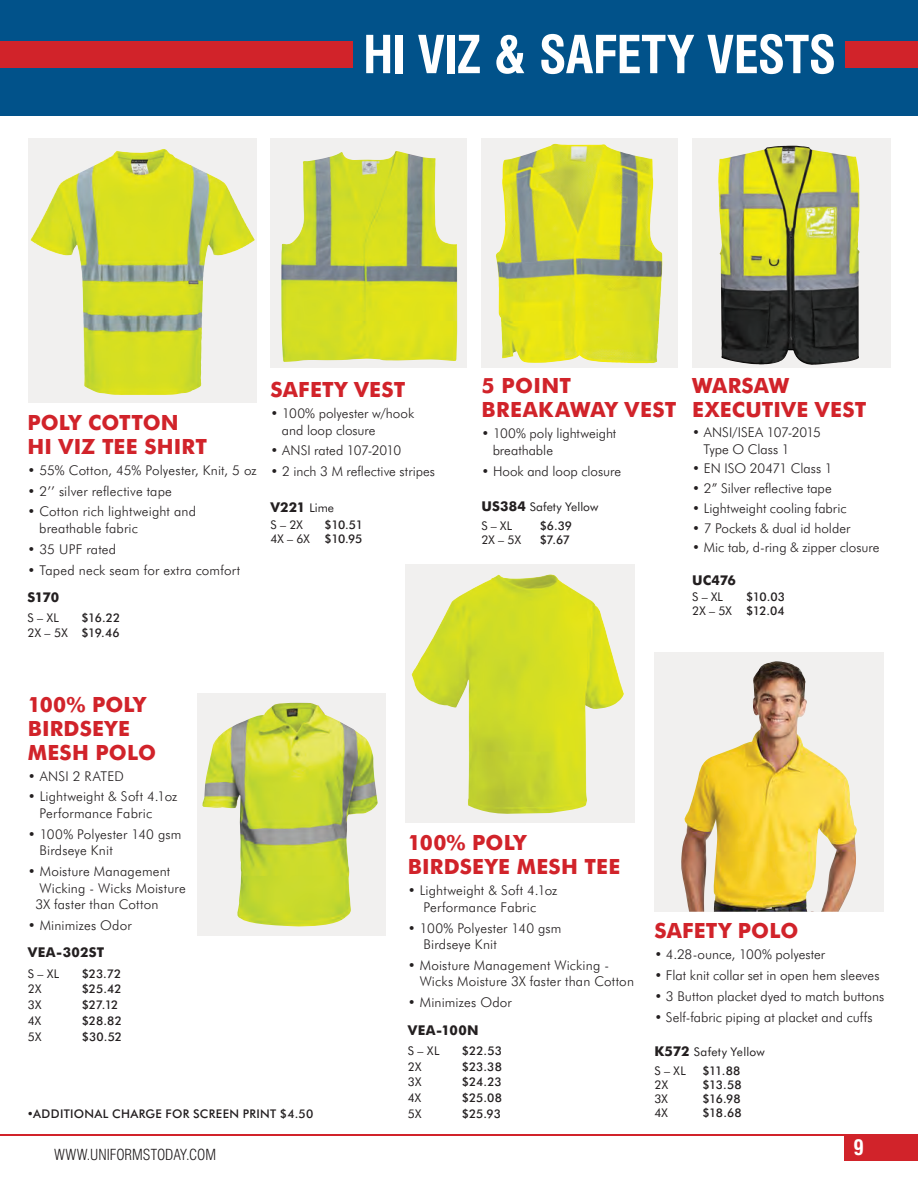
<style>
.page{position:relative;width:918px;height:1188px;background:#fff}
.page>*{position:absolute;margin:0;border:0;box-sizing:border-box;transform-origin:0 0}
.DESCRIPTION_JB{font:700 condensed 51px "Swiss 721 BT";letter-spacing:-.02em;color:#fff}
.Product_Name_Blue{font:700 21px/24px "Futura BT";letter-spacing:.01em;color:#d1232a}
.t1{font:700 condensed 21px "Swiss 721 BT";color:#fff}
.t2{font:300 condensed 15px "Swiss 721 BT";color:#231f20}
.Product_Name_Blue-2{font:300 13.5px/16.5px "Futura BT";letter-spacing:.01em;color:#231f20}
.Product_Details{font:300 13.5px/16.5px "Futura BT";color:#231f20}
.product_subhead{font:700 13.5px "Futura BT";letter-spacing:.01em;color:#231f20}
.product_subhead-2{font:500 12px/14.2px "Futura BT";letter-spacing:.015em;color:#231f20;text-align:right}
.product_subhead-3{font:12px "Futura BT";letter-spacing:.015em;color:#231f20}
.Sizes{font:500 12px "Futura BT";letter-spacing:-.03em;color:#231f20}
.Sizes-2{font:12px "Futura BT";letter-spacing:.015em;color:#231f20}
.s1{font-weight:400}
.s2{font-weight:400;font-size:12px}
.s3{font-weight:700;font-size:13.5px}
</style>
<div class="page">
<div style="left:845px;top:1135px;width:73px;height:26px;background:#d1232a"></div>
<hr style="left:0;top:1135px;width:350px;height:1px;background:#d1232a">
<hr style="left:55px;top:1135px;width:863px;height:1px;background:#d1232a">
<div style="left:0;top:0;width:918px;height:116px;background:#01528a"></div>
<div style="left:271px;top:138px;width:196px;height:230px;background:#f1f0ef"></div>
<img style="left:281px;top:151px;width:176px;height:211px">
<div style="left:481px;top:138px;width:197px;height:230px;background:#f1f0ef"></div>
<img style="left:496px;top:144px;width:167px;height:219px">
<div style="left:692px;top:138px;width:199px;height:230px;background:#f1f0ef"></div>
<img style="left:718px;top:146px;width:142px;height:219px">
<svg style="left:28px;top:138px;width:229px;height:265px;fill:#f1f0ef"></svg>
<img style="left:30px;top:149px;width:171px;height:246px">
<div style="left:845px;top:41px;width:73px;height:26px;background:#d1232a"></div>
<div style="left:0;top:41px;width:352px;height:26px;background:#d1232a"></div>
<div style="left:405px;top:565px;width:229px;height:258px;background:#f1f0ef"></div>
<img style="left:412px;top:574px;width:212px;height:240px">
<div style="left:654px;top:652px;width:230px;height:260px;background:#f1f0ef"></div>
<img style="left:681px;top:661px;width:176px;height:251px">
<div style="left:197px;top:693px;width:188px;height:243px;background:#f1f0ef"></div>
<img style="left:202px;top:703px;width:176px;height:224px">
<p class="DESCRIPTION_JB" style="left:363px;top:24px;width:475px">HI VIZ &amp; SAFETY VESTS</p>
<p class="Product_Name_Blue" style="left:27px;top:410px;width:181px">POLY COTTON<br>HI VIZ TEE SHIRT</p>
<p class="Product_Name_Blue-2" style="left:27px;top:462px;width:231px">• 55% Cotton, 45% Polyester, Knit, 5 oz</p>
<p class="Product_Name_Blue-2" style="left:27px;top:482px;width:146px">• 2’’ silver reflective tape</p>
<p class="Product_Name_Blue-2" style="left:39px;top:503px;width:158px;text-indent:-12px">• Cotton rich lightweight and breathable fabric</p>
<p class="Product_Name_Blue-2" style="left:27px;top:541px;width:90px">• 35 UPF rated</p>
<p class="Product_Name_Blue-2" style="left:27px;top:561px;width:214px">• Taped neck seam for extra comfort</p>
<p class="product_subhead" style="left:27px;top:589px;width:33px">S170</p>
<p class="product_subhead-3" style="left:27px;top:611px;width:33px">S – XL</p>
<p class="product_subhead-2" style="left:27px;top:611px;width:95px">$16.22<br><span class="s1">2X – 5X</span> $19.46</p>
<p class="Product_Name_Blue" style="left:271px;top:378px;width:136px">SAFETY VEST</p>
<p class="Product_Details" style="left:282px;top:405px;width:134px;text-indent:-11px">• 100% polyester w/hook and loop closure</p>
<p class="Product_Details" style="left:271px;top:442px;width:132px">• ANSI rated 107-2010</p>
<p class="Product_Details" style="left:271px;top:463px;width:166px">• 2 inch 3 M reflective stripes</p>
<p class="product_subhead" style="left:271px;top:499px;width:65px">V221 <span class="s2">Lime</span></p>
<p class="product_subhead-3" style="left:271px;top:517px;width:34px">S – 2X</p>
<p class="product_subhead-2" style="left:271px;top:517px;width:94px">$10.51<br><span class="s1">4X – 6X</span> $10.95</p>
<p class="Product_Name_Blue" style="left:481px;top:374px;width:197px">5 POINT<br>BREAKAWAY VEST</p>
<p class="Product_Name_Blue-2" style="left:493px;top:425px;width:125px;text-indent:-11px">• 100% poly lightweight breathable</p>
<p class="Product_Name_Blue-2" style="left:481px;top:462px;width:141px">• Hook and loop closure</p>
<p class="product_subhead-3" style="left:481px;top:500px;width:118px"><span class="s3">US384</span> Safety Yellow</p>
<p class="Sizes-2" style="left:481px;top:518px;width:32px">S – XL</p>
<p class="Sizes" style="left:540px;top:518px;width:34px">$6.39</p>
<p class="Sizes-2" style="left:481px;top:533px;width:41px">2X – 5X</p>
<p class="Sizes" style="left:540px;top:533px;width:32px">$7.67</p>
<p class="Product_Name_Blue" style="left:692px;top:374px;width:176px">WARSAW<br>EXECUTIVE VEST</p>
<p class="Product_Name_Blue-2" style="left:704px;top:424px;width:119px;text-indent:-11px">• ANSI/ISEA 107-2015<br>Type O Class 1</p>
<p class="Product_Name_Blue-2" style="left:692px;top:460px;width:142px">• EN ISO 20471 Class 1</p>
<p class="Product_Name_Blue-2" style="left:692px;top:480px;width:141px">• 2” Silver reflective tape</p>
<p class="Product_Name_Blue-2" style="left:692px;top:500px;width:156px">• Lightweight cooling fabric</p>
<p class="Product_Name_Blue-2" style="left:692px;top:519px;width:160px">• 7 Pockets &amp; dual id holder</p>
<p class="Product_Name_Blue-2" style="left:692px;top:539px;width:189px">• Mic tab, d-ring &amp; zipper closure</p>
<p class="product_subhead" style="left:692px;top:572px;width:45px">UC476</p>
<p class="product_subhead-3" style="left:692px;top:589px;width:32px">S – XL</p>
<p class="product_subhead-2" style="left:692px;top:589px;width:94px">$10.03<br><span class="s1">2X – 5X</span> $12.04</p>
<p class="Product_Name_Blue" style="left:28px;top:692px;width:130px">100% POLY<br>BIRDSEYE<br>MESH POLO</p>
<p class="Product_Name_Blue-2" style="left:28px;top:767px;width:98px">• ANSI 2 RATED</p>
<p class="Product_Name_Blue-2" style="left:40px;top:788px;width:139px;text-indent:-12px">• Lightweight &amp; Soft 4.1oz<br>Performance Fabric</p>
<p class="Product_Name_Blue-2" style="left:40px;top:826px;width:143px;text-indent:-12px">• 100% Polyester 140 gsm<br>Birdseye Knit</p>
<p class="Product_Name_Blue-2" style="left:36px;top:863px;width:152px;text-indent:-8px">• Moisture Management<br>Wicking - Wicks Moisture<br>3X faster than Cotton</p>
<p class="Product_Name_Blue-2" style="left:28px;top:917px;width:106px">• Minimizes Odor</p>
<p class="product_subhead" style="left:28px;top:944px;width:78px">VEA-302ST</p>
<p class="product_subhead-3" style="left:28px;top:966px;width:33px">S – XL</p>
<p class="product_subhead-2" style="left:82px;top:966px;width:41px">$23.72</p>
<p class="product_subhead-3" style="left:28px;top:982px;width:15px">2X</p>
<p class="product_subhead-2" style="left:82px;top:982px;width:42px">$25.42</p>
<p class="product_subhead-3" style="left:28px;top:998px;width:15px">3X</p>
<p class="product_subhead-2" style="left:82px;top:998px;width:38px">$27.12</p>
<p class="product_subhead-3" style="left:28px;top:1013px;width:15px">4X</p>
<p class="product_subhead-2" style="left:82px;top:1013px;width:42px">$28.82</p>
<p class="product_subhead-3" style="left:28px;top:1029px;width:15px">5X</p>
<p class="product_subhead-2" style="left:82px;top:1029px;width:42px">$30.52</p>
<p class="product_subhead-2" style="left:27px;top:1107px;width:288px">•ADDITIONAL CHARGE FOR SCREEN PRINT $4.50</p>
<p class="Product_Name_Blue" style="left:408px;top:831px;width:214px">100% POLY<br>BIRDSEYE MESH TEE</p>
<p class="Product_Name_Blue-2" style="left:408px;top:882px;width:151px;text-align:center">• Lightweight &amp; Soft 4.1oz<br>Performance Fabric</p>
<p class="Product_Name_Blue-2" style="left:424px;top:919px;width:140px;text-indent:-16px">• 100% Polyester 140 gsm<br>Birdseye Knit</p>
<p class="Product_Name_Blue-2" style="left:420px;top:957px;width:216px;text-indent:-12px">• Moisture Management Wicking -<br>Wicks Moisture 3X faster than Cotton</p>
<p class="Product_Name_Blue-2" style="left:408px;top:994px;width:106px">• Minimizes Odor</p>
<p class="product_subhead" style="left:408px;top:1022px;width:72px">VEA-100N</p>
<p class="product_subhead-3" style="left:408px;top:1043px;width:33px">S – XL</p>
<p class="product_subhead-2" style="left:462px;top:1043px;width:42px">$22.53</p>
<p class="product_subhead-3" style="left:408px;top:1059px;width:15px">2X</p>
<p class="product_subhead-2" style="left:462px;top:1059px;width:42px">$23.38</p>
<p class="product_subhead-3" style="left:408px;top:1075px;width:15px">3X</p>
<p class="product_subhead-2" style="left:462px;top:1075px;width:41px">$24.23</p>
<p class="product_subhead-3" style="left:408px;top:1091px;width:15px">4X</p>
<p class="product_subhead-2" style="left:462px;top:1091px;width:42px">$25.08</p>
<p class="product_subhead-3" style="left:408px;top:1106px;width:15px">5X</p>
<p class="product_subhead-2" style="left:462px;top:1106px;width:41px">$25.93</p>
<p class="Product_Name_Blue" style="left:654px;top:919px;width:145px">SAFETY POLO</p>
<p class="Product_Details" style="left:654px;top:946px;width:172px">• 4.28-ounce, 100% polyester</p>
<p class="Product_Details" style="left:654px;top:967px;width:227px">• Flat knit collar set in open hem sleeves</p>
<p class="Product_Details" style="left:654px;top:988px;width:231px">• 3 Button placket dyed to match buttons</p>
<p class="Product_Details" style="left:654px;top:1009px;width:220px">• Self-fabric piping at placket and cuffs</p>
<p class="product_subhead-3" style="left:654px;top:1045px;width:112px"><span class="s3">K572</span> Safety Yellow</p>
<p class="Sizes-2" style="left:654px;top:1063px;width:33px">S – XL</p>
<p class="Sizes" style="left:702px;top:1063px;width:40px">$11.88</p>
<p class="Sizes-2" style="left:654px;top:1077px;width:15px">2X</p>
<p class="Sizes" style="left:702px;top:1077px;width:41px">$13.58</p>
<p class="Sizes-2" style="left:654px;top:1092px;width:15px">3X</p>
<p class="Sizes" style="left:702px;top:1092px;width:40px">$16.98</p>
<p class="Sizes-2" style="left:654px;top:1106px;width:15px">4X</p>
<p class="Sizes" style="left:702px;top:1106px;width:41px">$18.68</p>
<p class="t2" style="left:54px;top:1146px;width:164px">WWW.UNIFORMSTODAY.COM</p>
<h2 class="t1" style="left:854px;top:1135px;width:12px">9</h2>
</div>
